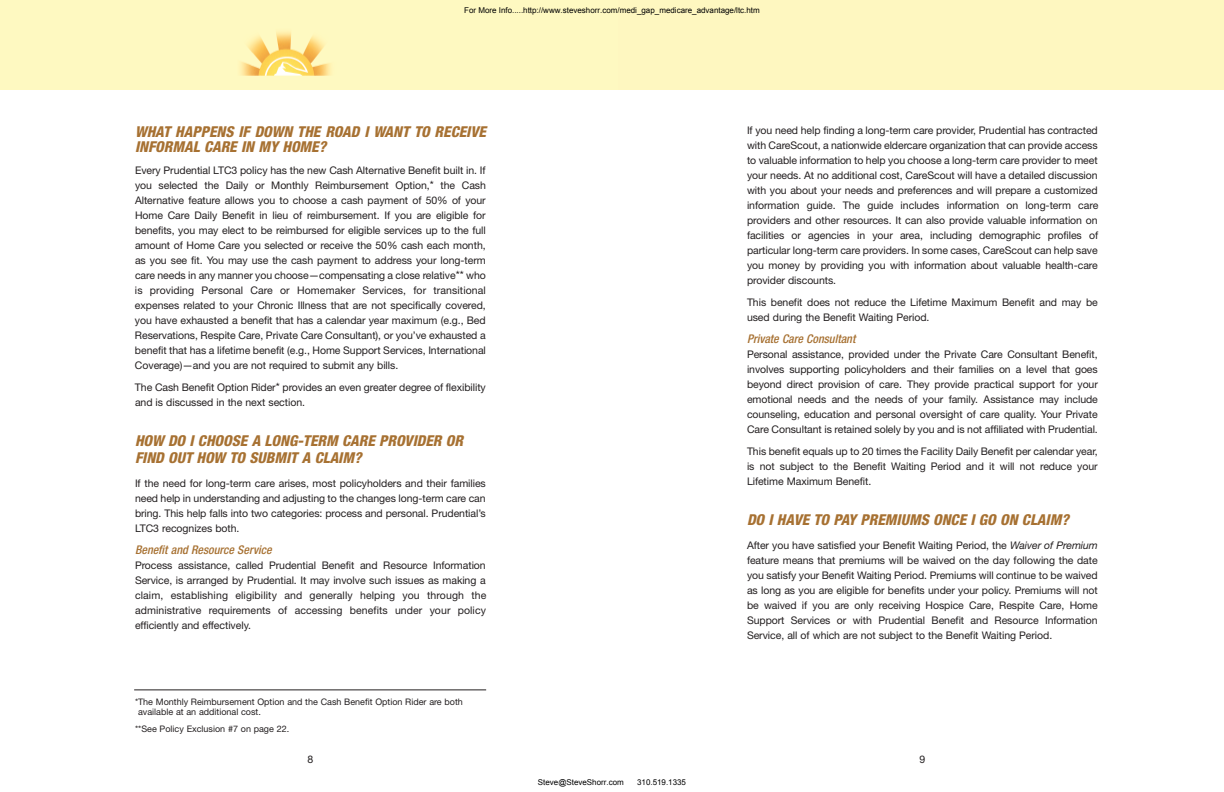
<style>
.page{position:relative;width:1224px;height:792px;background:#fff}
.page>*{position:absolute;margin:0;border:0;box-sizing:border-box;transform-origin:0 0}
.t1{font:italic 800 condensed 15px/15px "Helvetica Neue";color:#a77132}
.t2{font:italic 500 condensed 12px "Helvetica Neue";color:#a77132}
.t3{font:10.5px/15px "Helvetica Neue";letter-spacing:-.005em;color:#231f20;text-align:justify}
.t4{font:9px/10px "Helvetica Neue";color:#231f20}
.t5{font:8px "Arial";color:#000}
.s1{font-size:11.5px}
.s2{font-style:italic}
</style>
<div class="page">
<div style="left:0;top:0;width:1224px;height:90px;background:#fef7c0"></div>
<img style="left:240px;top:31px;width:91px;height:45px">
<hr style="left:134px;top:690px;width:352px;height:1px;background:#231f20">
<p class="t5" style="left:464px;top:5px;width:297px">For More Info.....http://www.steveshorr.com/medi_gap_medicare_advantage/ltc.htm</p>
<h1 class="t1" style="left:135px;top:125px;width:353px">WHAT HAPPENS IF DOWN THE ROAD I WANT TO RECEIVE<br>INFORMAL CARE IN MY HOME?</h1>
<p class="t3" style="left:135px;top:164px;width:352px">Every Prudential LTC3 policy has the new Cash Alternative Benefit built in. If you selected the Daily or Monthly Reimbursement Option,<span class="s1">*</span> the Cash Alternative feature allows you to choose a cash payment of 50% of your Home Care Daily Benefit in lieu of reimbursement. If you are eligible for benefits, you may elect to be reimbursed for eligible services up to the full amount of Home Care you selected or receive the 50% cash each month, as you see fit. You may use the cash payment to address your long-term care needs in any manner you choose—compensating a close relative<span class="s1">**</span> who is providing Personal Care or Homemaker Services, for transitional expenses related to your Chronic Illness that are not specifically covered, you have exhausted a benefit that has a calendar year maximum (e.g., Bed Reservations, Respite Care, Private Care Consultant), or you’ve exhausted a benefit that has a lifetime benefit (e.g., Home Support Services, International Coverage)—and you are not required to submit any bills.</p>
<p class="t3" style="left:135px;top:381px;width:352px">The Cash Benefit Option Rider<span class="s1">*</span> provides an even greater degree of flexibility and is discussed in the next section.</p>
<h1 class="t1" style="left:135px;top:434px;width:330px;line-height:17px">HOW DO I CHOOSE A LONG-TERM CARE PROVIDER OR<br>FIND OUT HOW TO SUBMIT A CLAIM?</h1>
<p class="t3" style="left:135px;top:477px;width:352px">If the need for long-term care arises, most policyholders and their families need help in understanding and adjusting to the changes long-term care can bring. This help falls into two categories: process and personal. Prudential’s LTC3 recognizes both.</p>
<p class="t2" style="left:135px;top:546px;width:138px">Benefit and Resource Service</p>
<p class="t3" style="left:135px;top:559px;width:353px">Process assistance, called Prudential Benefit and Resource Information Service, is arranged by Prudential. It may involve such issues as making a claim, establishing eligibility and generally helping you through the administrative requirements of accessing benefits under your policy efficiently and effectively.</p>
<p class="t4" style="left:138px;top:697px;width:326px;text-indent:-3px">*The Monthly Reimbursement Option and the Cash Benefit Option Rider are both available at an additional cost.</p>
<p class="t4" style="left:135px;top:725px;width:156px">**See Policy Exclusion #7 on page 22.</p>
<p class="t3" style="left:747px;top:123px;width:353px">If you need help finding a long-term care provider, Prudential has contracted with CareScout, a nationwide eldercare organization that can provide access to valuable information to help you choose a long-term care provider to meet your needs. At no additional cost, CareScout will have a detailed discussion with you about your needs and preferences and will prepare a customized information guide. The guide includes information on long-term care providers and other resources. It can also provide valuable information on facilities or agencies in your area, including demographic profiles of particular long-term care providers. In some cases, CareScout can help save you money by providing you with information about valuable health-care provider discounts.</p>
<p class="t3" style="left:747px;top:296px;width:352px">This benefit does not reduce the Lifetime Maximum Benefit and may be used during the Benefit Waiting Period.</p>
<p class="t2" style="left:747px;top:334px;width:110px">Private Care Consultant</p>
<p class="t3" style="left:747px;top:348px;width:352px">Personal assistance, provided under the Private Care Consultant Benefit, involves supporting policyholders and their families on a level that goes beyond direct provision of care. They provide practical support for your emotional needs and the needs of your family. Assistance may include counseling, education and personal oversight of care quality. Your Private Care Consultant is retained solely by you and is not affiliated with Prudential.</p>
<p class="t3" style="left:747px;top:445px;width:352px">This benefit equals up to 20 times the Facility Daily Benefit per calendar year, is not subject to the Benefit Waiting Period and it will not reduce your Lifetime Maximum Benefit.</p>
<h1 class="t1" style="left:747px;top:514px;width:323px">DO I HAVE TO PAY PREMIUMS ONCE I GO ON CLAIM?</h1>
<p class="t3" style="left:747px;top:539px;width:352px">After you have satisfied your Benefit Waiting Period, the <span class="s2">Waiver of Premium </span>feature means that premiums will be waived on the day following the date you satisfy your Benefit Waiting Period. Premiums will continue to be waived as long as you are eligible for benefits under your policy. Premiums will not be waived if you are only receiving Hospice Care, Respite Care, Home Support Services or with Prudential Benefit and Resource Information Service, all of which are not subject to the Benefit Waiting Period.</p>
<p class="t3" style="left:308px;top:753px;width:7px">8</p>
<p class="t3" style="left:920px;top:753px;width:7px">9</p>
<p class="t5" style="left:538px;top:777px;width:87px">Steve@SteveShorr.com</p>
<p class="t5" style="left:637px;top:777px;width:50px">310.519.1335</p>
</div>
